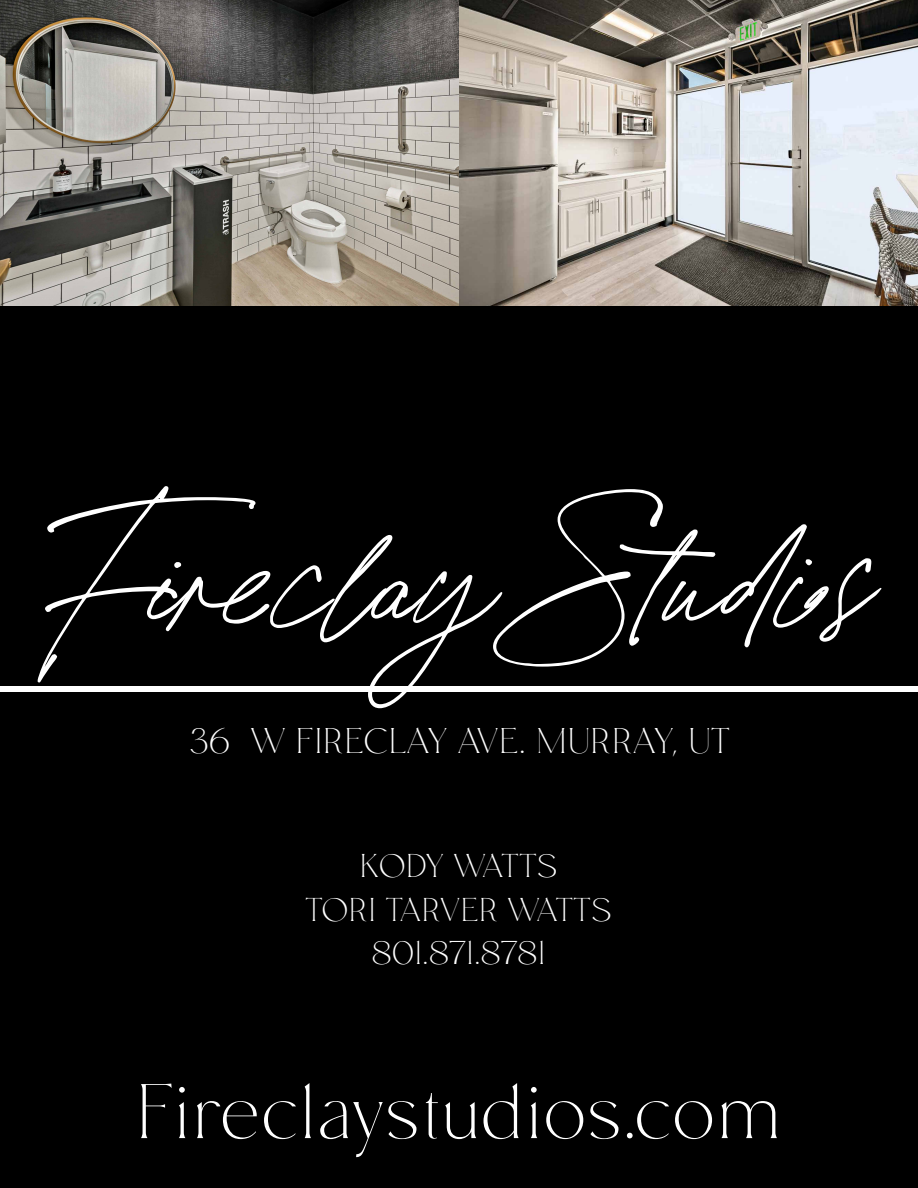
<style>
.page{position:relative;width:918px;height:1188px;background:#000}
.page>*{position:absolute;margin:0;border:0;box-sizing:border-box;transform-origin:0 0}
.t1{font:201px "California Palms Script Thicker";color:#fff}
.t2{font:300 84px "Moneta";color:#fff}
.t3{font:300 39px "Moneta";color:#fff}
.t4{font:300 36px/43.2px "Moneta";color:#fff;text-align:center}
</style>
<div class="page">
<div style="left:0;top:686px;width:918px;height:6px;background:#fff"></div>
<img style="left:0;top:0;width:918px;height:306px">
<h1 class="t1" style="left:24px;top:460px;width:847px">Fireclay Studios</h1>
<p class="t3" style="left:189px;top:720px;width:543px">36 W FIRECLAY AVE. MURRAY, UT</p>
<p class="t4" style="left:305px;top:848px;width:308px">KODY WATTS<br>TORI TARVER WATTS<br>801.871.8781</p>
<h2 class="t2" style="left:135px;top:1068px;width:647px">Fireclaystudios.com</h2>
</div>
